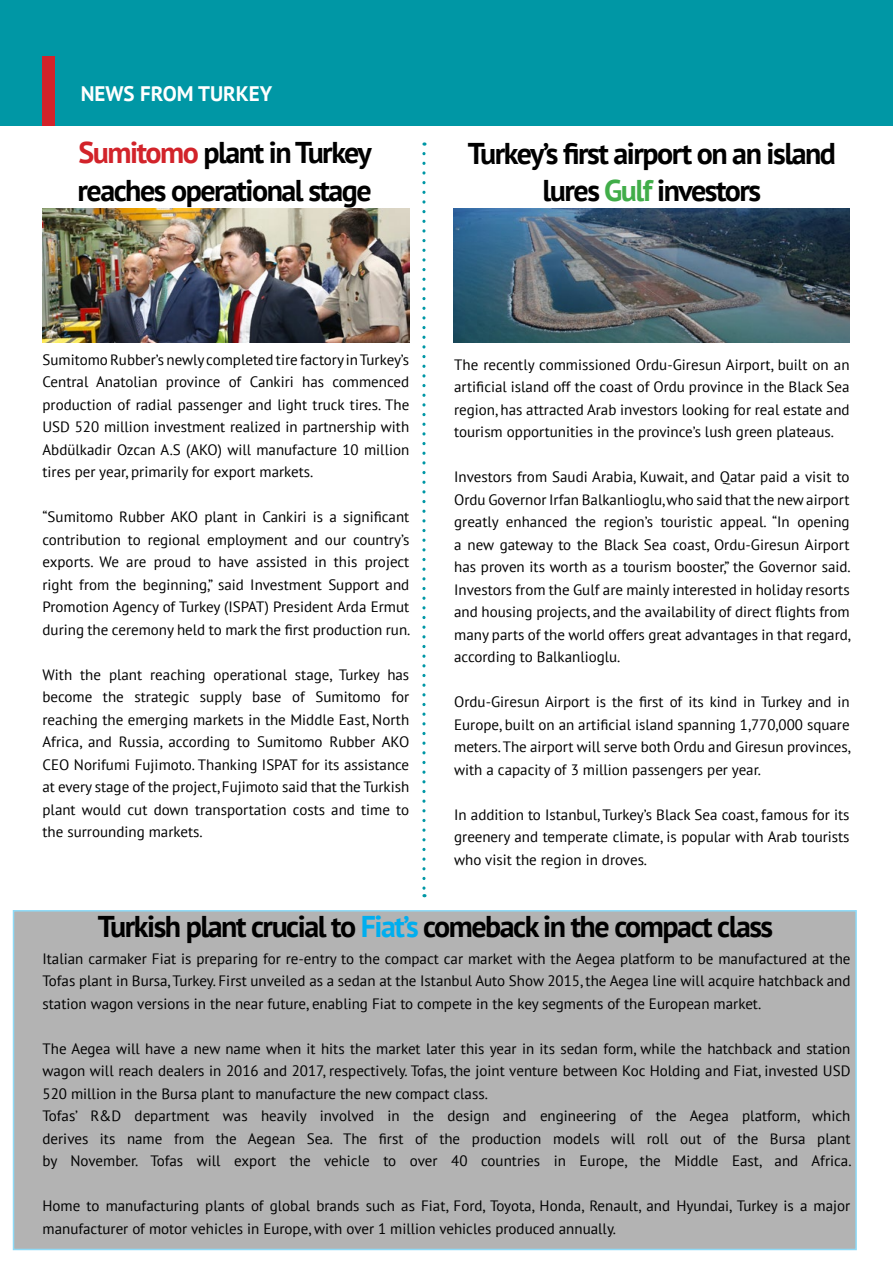
<style>
.page{position:relative;width:893px;height:1263px;background:#fff}
.page>*{position:absolute;margin:0;border:0;box-sizing:border-box;transform-origin:0 0}
.t1{font:700 30px/37.5px "PT Sans";letter-spacing:-.05em;color:#000;text-align:center}
.t2{font:700 21px "PT Sans";color:#fff}
.t3{font:15px/22.5px "PT Sans";color:#000;text-align:justify}
.s1{color:#d2232a}
.s2{color:#41ad49}
.s3{color:#00aeef}
</style>
<div class="page">
<div style="left:13px;top:910px;width:844px;height:340px;background:#b3b3b3"></div>
<div style="left:0;top:0;width:893px;height:125px;background:#0097a5"></div>
<div style="left:43px;top:56px;width:12px;height:69px;background:#d2232a"></div>
<svg style="left:422px;top:154px;width:4px;height:743px"></svg>
<img style="left:43px;top:209px;width:366px;height:133px">
<img style="left:454px;top:208px;width:395px;height:134px">
<h2 class="t2" style="left:81px;top:79px;width:193px">NEWS FROM TURKEY</h2>
<h1 class="t1" style="left:78px;top:134px;width:296px;text-align:left"><span class="s1">Sumitomo</span> plant in Turkey reaches operational stage</h1>
<h1 class="t1" style="left:468px;top:134px;width:370px">Turkey’s first airport on an island lures <span class="s2">Gulf</span> investors</h1>
<p class="t3" style="left:43px;top:348px;width:368px">Sumitomo Rubber’s newly completed tire factory in Turkey’s Central Anatolian province of Cankiri has commenced production of radial passenger and light truck tires. The USD 520 million investment realized in partnership with Abdülkadir Ozcan A.S (AKO) will manufacture 10 million tires per year, primarily for export markets.</p>
<p class="t3" style="left:43px;top:505px;width:369px">“Sumitomo Rubber AKO plant in Cankiri is a significant contribution to regional employment and our country’s exports. We are proud to have assisted in this project right from the beginning,” said Investment Support and Promotion Agency of Turkey (ISPAT) President Arda Ermut during the ceremony held to mark the first production run.</p>
<p class="t3" style="left:43px;top:663px;width:368px">With the plant reaching operational stage, Turkey has become the strategic supply base of Sumitomo for reaching the emerging markets in the Middle East, North Africa, and Russia, according to Sumitomo Rubber AKO CEO Norifumi Fujimoto. Thanking ISPAT for its assistance at every stage of the project, Fujimoto said that the Turkish plant would cut down transportation costs and time to the surrounding markets.</p>
<p class="t3" style="left:454px;top:353px;width:397px">The recently commissioned Ordu-Giresun Airport, built on an artificial island off the coast of Ordu province in the Black Sea region, has attracted Arab investors looking for real estate and tourism opportunities in the province’s lush green plateaus.</p>
<p class="t3" style="left:454px;top:465px;width:398px">Investors from Saudi Arabia, Kuwait, and Qatar paid a visit to Ordu Governor Irfan Balkanlioglu, who said that the new airport greatly enhanced the region’s touristic appeal. “In opening a new gateway to the Black Sea coast, Ordu-Giresun Airport has proven its worth as a tourism booster,” the Governor said.<br>Investors from the Gulf are mainly interested in holiday resorts and housing projects, and the availability of direct flights from many parts of the world offers great advantages in that regard, according to Balkanlioglu.</p>
<p class="t3" style="left:454px;top:690px;width:398px">Ordu-Giresun Airport is the first of its kind in Turkey and in Europe, built on an artificial island spanning 1,770,000 square meters. The airport will serve both Ordu and Giresun provinces, with a capacity of 3 million passengers per year.</p>
<p class="t3" style="left:454px;top:803px;width:397px">In addition to Istanbul, Turkey’s Black Sea coast, famous for its greenery and temperate climate, is popular with Arab tourists who visit the region in droves.</p>
<h1 class="t1" style="left:98px;top:907px;width:677px">Turkish plant crucial to <span class="s3">Fiat’s</span> comeback in the compact class</h1>
<p class="t3" style="left:43px;top:947px;width:809px">Italian carmaker Fiat is preparing for re-entry to the compact car market with the Aegea platform to be manufactured at the Tofas plant in Bursa, Turkey. First unveiled as a sedan at the Istanbul Auto Show 2015, the Aegea line will acquire hatchback and station wagon versions in the near future, enabling Fiat to compete in the key segments of the European market.</p>
<p class="t3" style="left:43px;top:1037px;width:810px;text-align:left">The Aegea will have a new name when it hits the market later this year in its sedan form, while the hatchback and station wagon will reach dealers in 2016 and 2017, respectively. Tofas, the joint venture between Koc Holding and Fiat, invested USD 520 million in the Bursa plant to manufacture the new compact class.<br>Tofas’ R&amp;D department was heavily involved in the design and engineering of the Aegea platform, which derives its name from the Aegean Sea. The first of the production models will roll out of the Bursa plant by November. Tofas will export the vehicle to over 40 countries in Europe, the Middle East, and Africa.</p>
<p class="t3" style="left:43px;top:1194px;width:809px">Home to manufacturing plants of global brands such as Fiat, Ford, Toyota, Honda, Renault, and Hyundai, Turkey is a major manufacturer of motor vehicles in Europe, with over 1 million vehicles produced annually.</p>
</div>
